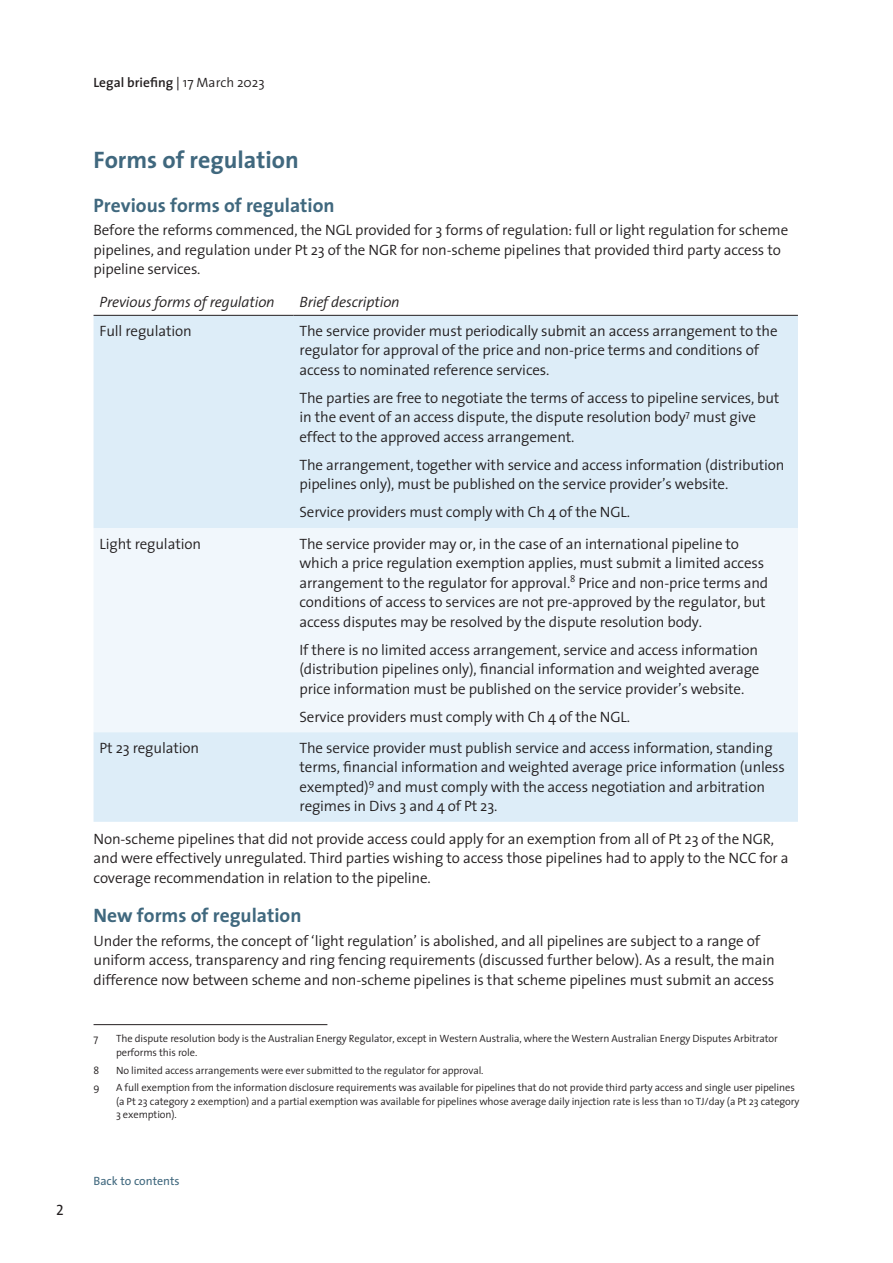
<style>
.page{position:relative;width:893px;height:1263px;background:#fff}
.page>*{position:absolute;margin:0;border:0;box-sizing:border-box;transform-origin:0 0}
.Head_1{font:700 24px "The Sans";color:#40687e}
.Head_2{font:700 19.5px "The Sans";color:#40687e}
.Text{font:300 15px/19.5px "The Sans";letter-spacing:-.01em;color:#231f20}
.Text-2{font:italic 300 15px "The Sans";letter-spacing:-.01em;color:#231f20}
.t1{font:15px "The Sans Caps";color:#231f20}
.t2{font:600 13.5px "The Sans";color:#231f20}
.Head_1-2{font:12px "The Sans";color:#40687e}
.Foot_note{font:300 10.5px/13.5px "The Sans";letter-spacing:-.01em;color:#231f20}
.s1{font-weight:400}
.s2{font-weight:300}
</style>
<div class="page">
<div style="left:94px;top:316px;width:704px;height:506px;background:#ddedf8"></div>
<div style="left:94px;top:528px;width:704px;height:204px;background:#f1f7fc"></div>
<hr style="left:94px;top:315px;width:199px;height:1px;background:#231f20">
<hr style="left:293px;top:315px;width:505px;height:1px;background:#231f20">
<hr style="left:94px;top:1024px;width:233px;height:1px;background:#231f20">
<p class="t1" style="left:56px;top:1198px;width:9px">2</p>
<p class="t2" style="left:94px;top:71px;width:173px">Legal briefing <span class="s1">|</span> <span class="s2">17 March 2023</span></p>
<p class="Head_1" style="left:94px;top:140px;width:207px">Forms of regulation</p>
<p class="Head_2" style="left:94px;top:189px;width:243px">Previous forms of regulation</p>
<p class="Text" style="left:94px;top:220px;width:696px">Before the reforms commenced, the NGL provided for 3 forms of regulation: full or light regulation for scheme pipelines, and regulation under Pt 23 of the NGR for non-scheme pipelines that provided third party access to pipeline services.</p>
<p class="Text-2" style="left:100px;top:289px;width:177px">Previous forms of regulation</p>
<p class="Text-2" style="left:299px;top:289px;width:102px">Brief description</p>
<p class="Text" style="left:100px;top:320px;width:94px">Full regulation</p>
<p class="Text" style="left:299px;top:320px;width:480px">The service provider must periodically submit an access arrangement to the regulator for approval of the price and non-price terms and conditions of access to nominated reference services.</p>
<p class="Text" style="left:299px;top:387px;width:481px">The parties are free to negotiate the terms of access to pipeline services, but in the event of an access dispute, the dispute resolution body<sup>7</sup> must give effect to the approved access arrangement.</p>
<p class="Text" style="left:299px;top:454px;width:487px">The arrangement, together with service and access information (distribution pipelines only), must be published on the service provider’s website.</p>
<p class="Text" style="left:299px;top:502px;width:332px">Service providers must comply with Ch 4 of the NGL.</p>
<p class="Text" style="left:100px;top:533px;width:103px">Light regulation</p>
<p class="Text" style="left:299px;top:533px;width:470px">The service provider may or, in the case of an international pipeline to which a price regulation exemption applies, must submit a limited access arrangement to the regulator for approval.<sup>8</sup> Price and non-price terms and conditions of access to services are not pre-approved by the regulator, but access disputes may be resolved by the dispute resolution body.</p>
<p class="Text" style="left:299px;top:639px;width:461px;text-align:justify">If there is no limited access arrangement, service and access information (distribution pipelines only), financial information and weighted average price information must be published on the service provider’s website.</p>
<p class="Text" style="left:299px;top:706px;width:332px">Service providers must comply with Ch 4 of the NGL.</p>
<p class="Text" style="left:100px;top:737px;width:101px">Pt 23 regulation</p>
<p class="Text" style="left:299px;top:737px;width:487px">The service provider must publish service and access information, standing terms, financial information and weighted average price information (unless exempted)<sup>9</sup> and must comply with the access negotiation and arbitration regimes in Divs 3 and 4 of Pt 23.</p>
<p class="Text" style="left:94px;top:828px;width:697px">Non-scheme pipelines that did not provide access could apply for an exemption from all of Pt 23 of the NGR, and were effectively unregulated. Third parties wishing to access those pipelines had to apply to the NCC for a coverage recommendation in relation to the pipeline.</p>
<p class="Head_2" style="left:94px;top:899px;width:209px">New forms of regulation</p>
<p class="Text" style="left:94px;top:930px;width:683px">Under the reforms, the concept of ‘light regulation’ is abolished, and all pipelines are subject to a range of uniform access, transparency and ring fencing requirements (discussed further below). As a result, the main difference now between scheme and non-scheme pipelines is that scheme pipelines must submit an access</p>
<p class="Foot_note" style="left:94px;top:1032px;width:6px">7</p>
<p class="Foot_note" style="left:116px;top:1032px;width:663px">The dispute resolution body is the Australian Energy Regulator, except in Western Australia, where the Western Australian Energy Disputes Arbitrator performs this role.</p>
<p class="Foot_note" style="left:94px;top:1063px;width:7px">8</p>
<p class="Foot_note" style="left:116px;top:1063px;width:369px">No limited access arrangements were ever submitted to the regulator for approval.</p>
<p class="Foot_note" style="left:94px;top:1081px;width:8px">9</p>
<p class="Foot_note" style="left:116px;top:1081px;width:685px">A full exemption from the information disclosure requirements was available for pipelines that do not provide third party access and single user pipelines (a Pt 23 category 2 exemption) and a partial exemption was available for pipelines whose average daily injection rate is less than 10 TJ/day (a Pt 23 category<br>3 exemption).</p>
<p class="Head_1-2" style="left:94px;top:1171px;width:88px">Back to contents</p>
</div>
